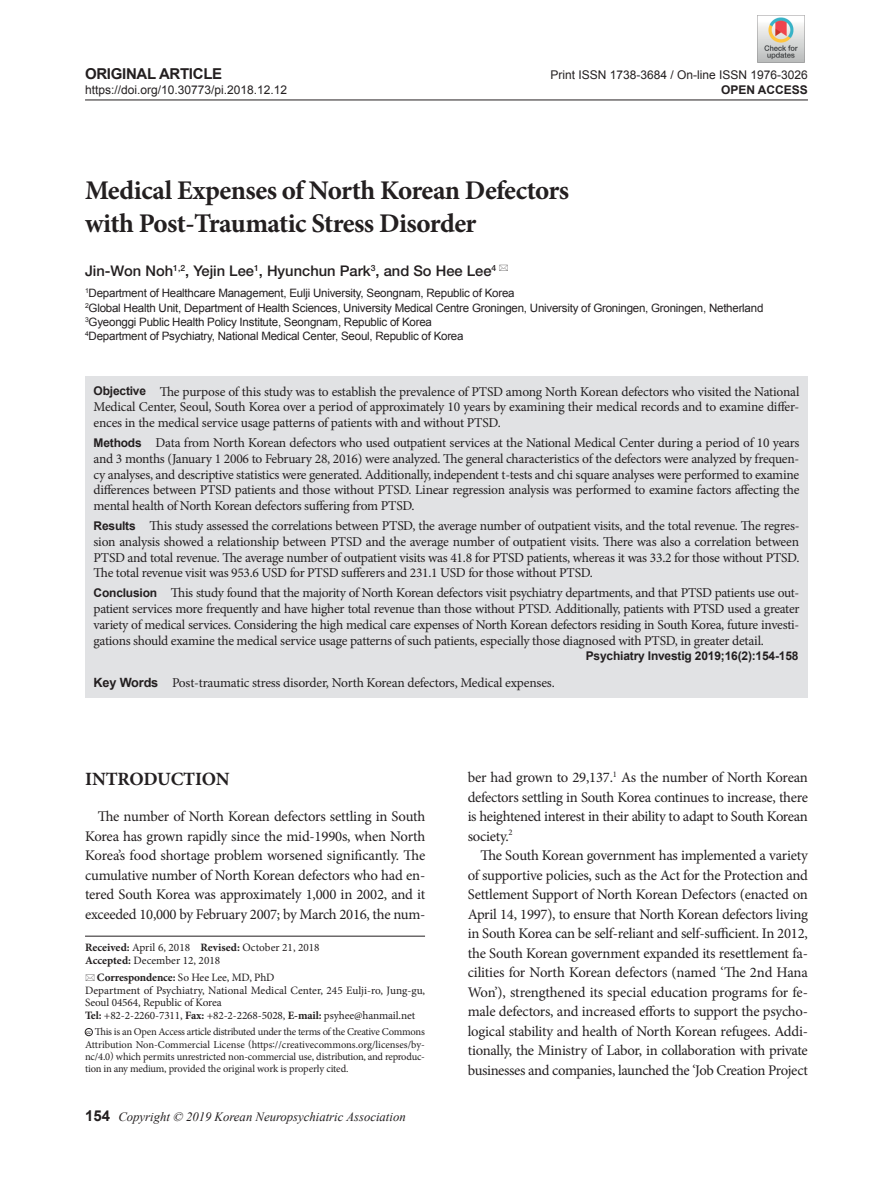
<style>
.page{position:relative;width:893px;height:1191px;background:#fff}
.page>*{position:absolute;margin:0;border:0;box-sizing:border-box;transform-origin:0 0}
.t1{font:700 27px/33px "Minion Pro";letter-spacing:-.02em;color:#231f20}
.t2{font:700 18.75px "Minion Pro";letter-spacing:-.01em;color:#231f20}
.t3{font:700 15px "Arial";letter-spacing:-.02em;color:#231f20}
.t4{font:14.7px/19.5px "Minion Pro";letter-spacing:-.025em;color:#231f20;text-align:justify}
.t5{font:500 14.7px "Helvetica Neue LT Std";color:#231f20}
.t6{font:13.5px/15.8px "Minion Pro";letter-spacing:-.02em;color:#231f20;text-align:justify}
.t7{font:italic 12.75px "Times New Roman";color:#231f20}
.t8{font:12px "Arial";color:#231f20}
.t9{font:700 12px "Arial";letter-spacing:-.015em;color:#231f20}
.t10{font:11.55px/14.2px "Arial";letter-spacing:-.02em;color:#231f20}
.t11{font:11.25px/12.8px "Minion Pro";letter-spacing:-.005em;color:#231f20}
.t12{font:10.5px/12px "Minion Pro";letter-spacing:-.015em;color:#231f20;text-align:justify}
.s1{font-family:"Arial";font-weight:700;font-size:12px}
.s2{font-family:"Arial";font-weight:700;font-size:12.75px;color:#e1e2e4}
.s3{font-family:"Arial";font-weight:700;font-size:12.75px}
.s4{font-weight:700}
.s5{font-family:"Arial";font-weight:700;font-style:normal;font-size:15px}
</style>
<div class="page">
<hr style="left:85px;top:100px;width:723px;height:1px;background:#231f20">
<div style="left:85px;top:376px;width:723px;height:321px;background:#e1e2e4"></div>
<hr style="left:85px;top:935px;width:340px;height:1px;background:#231f20">
<div style="left:85px;top:1028px;width:8px;height:7px;border:1px solid #231f20;border-radius:50%"></div>
<img style="left:758px;top:17px;width:46px;height:46px">
<p class="t3" style="left:85px;top:64px;width:139px">ORIGINAL ARTICLE</p>
<p class="t8" style="left:85px;top:82px;width:204px">https://doi.org/10.30773/pi.2018.12.12</p>
<p class="t8" style="left:550px;top:67px;width:259px">Print ISSN 1738-3684 / On-line ISSN 1976-3026</p>
<p class="t9" style="left:721px;top:82px;width:88px">OPEN ACCESS</p>
<h1 class="t1" style="left:85px;top:173px;width:486px">Medical Expenses of North Korean Defectors with Post-Traumatic Stress Disorder</h1>
<p class="t5" style="left:85px;top:262px;width:413px">Jin-Won Noh<sup>1,2</sup>, Yejin Lee<sup>1</sup>, Hyunchun Park<sup>3</sup>, and So Hee Lee<sup>4</sup></p>
<p class="t10" style="left:85px;top:286px;width:680px"><sup>1</sup>Department of Healthcare Management, Eulji University, Seongnam, Republic of Korea<br><sup>2</sup>Global Health Unit, Department of Health Sciences, University Medical Centre Groningen, University of Groningen, Groningen, Netherland <sup>3</sup>Gyeonggi Public Health Policy Institute, Seongnam, Republic of Korea<br><sup>4</sup>Department of Psychiatry, National Medical Center, Seoul, Republic of Korea</p>
<p class="t6" style="left:94px;top:383px;width:707px"><span class="s1">Objective</span><span class="s2">aa</span>The purpose of this study was to establish the prevalence of PTSD among North Korean defectors who visited the National Medical Center, Seoul, South Korea over a period of approximately 10 years by examining their medical records and to examine differ&shy;ences in the medical service usage patterns of patients with and without PTSD.</p>
<p class="t6" style="left:94px;top:435px;width:707px"><span class="s1">Methods</span><span class="s2">aa</span>Data from North Korean defectors who used outpatient services at the National Medical Center during a period of 10 years and 3 months (January 1 2006 to February 28, 2016) were analyzed. The general characteristics of the defectors were analyzed by frequen&shy;cy analyses, and descriptive statistics were generated. Additionally, independent t-tests and chi square analyses were performed to examine differences between PTSD patients and those without PTSD. Linear regression analysis was performed to examine factors affecting the mental health of North Korean defectors suffering from PTSD.</p>
<p class="t6" style="left:94px;top:518px;width:707px"><span class="s1">Results</span><span class="s2">aa</span>This study assessed the correlations between PTSD, the average number of outpatient visits, and the total revenue. The regres&shy;sion analysis showed a relationship between PTSD and the average number of outpatient visits. There was also a correlation between PTSD and total revenue. The average number of outpatient visits was 41.8 for PTSD patients, whereas it was 33.2 for those without PTSD.<br>The total revenue visit was 953.6 USD for PTSD sufferers and 231.1 USD for those without PTSD.</p>
<p class="t6" style="left:94px;top:585px;width:707px"><span class="s1">Conclusion</span><span class="s2">aa</span>This study found that the majority of North Korean defectors visit psychiatry departments, and that PTSD patients use out&shy;patient services more frequently and have higher total revenue than those without PTSD. Additionally, patients with PTSD used a greater variety of medical services. Considering the high medical care expenses of North Korean defectors residing in South Korea, future investi&shy;gations should examine the medical service usage patterns of such patients, especially those diagnosed with PTSD, in greater detail.</p>
<p class="t9" style="left:586px;top:648px;width:214px">Psychiatry Investig 2019;16(2):154-158</p>
<p class="t6" style="left:94px;top:674px;width:463px"><span class="s3">Key Words</span><span class="s2">aa</span>Post-traumatic stress disorder, North Korean defectors, Medical expenses.</p>
<h2 class="t2" style="left:85px;top:766px;width:146px">INTRODUCTION</h2>
<p class="t4" style="left:85px;top:806px;width:342px;text-indent:13px">The number of North Korean defectors settling in South Korea has grown rapidly since the mid-1990s, when North Korea’s food shortage problem worsened significantly. The cumulative number of North Korean defectors who had en&shy;tered South Korea was approximately 1,000 in 2002, and it exceeded 10,000 by February 2007; by March 2016, the num-</p>
<p class="t11" style="left:85px;top:941px;width:236px"><span class="s4">Received:</span> April 6, 2018 <span class="s4">Revised:</span> October 21, 2018<br><span class="s4">Accepted:</span> December 12, 2018</p>
<p class="t11" style="left:85px;top:971px;width:342px;text-indent:12px"><span class="s4">Correspondence:</span> So Hee Lee, MD, PhD<br>Department of Psychiatry, National Medical Center, 245 Eulji-ro, Jung-gu, Seoul 04564, Republic of Korea<br><span class="s4">Tel:</span> +82-2-2260-7311, <span class="s4">Fax:</span> +82-2-2268-5028, <span class="s4">E-mail:</span> psyhee@hanmail.net</p>
<p class="t12" style="left:85px;top:1026px;width:342px"><sup>cc</sup> This is an Open Access article distributed under the terms of the Creative Commons Attribution Non-Commercial License (https://creativecommons.org/licenses/by&shy;nc/4.0) which permits unrestricted non-commercial use, distribution, and reproduc&shy;tion in any medium, provided the original work is properly cited.</p>
<p class="t7" style="left:85px;top:1107px;width:322px"><span class="s5">154</span> Copyright © 2019 Korean Neuropsychiatric Association</p>
<p class="t4" style="left:468px;top:767px;width:342px">ber had grown to 29,137.<sup>1</sup> As the number of North Korean defectors settling in South Korea continues to increase, there is heightened interest in their ability to adapt to South Korean society.<sup>2</sup></p>
<p class="t4" style="left:468px;top:845px;width:342px;text-indent:13px">The South Korean government has implemented a variety of supportive policies, such as the Act for the Protection and Settlement Support of North Korean Defectors (enacted on April 14, 1997), to ensure that North Korean defectors living in South Korea can be self-reliant and self-sufficient. In 2012, the South Korean government expanded its resettlement fa&shy;cilities for North Korean defectors (named ‘The 2nd Hana Won’), strengthened its special education programs for fe&shy;male defectors, and increased efforts to support the psycho&shy;logical stability and health of North Korean refugees. Addi&shy;tionally, the Ministry of Labor, in collaboration with private businesses and companies, launched the ‘Job Creation Project</p>
</div>
